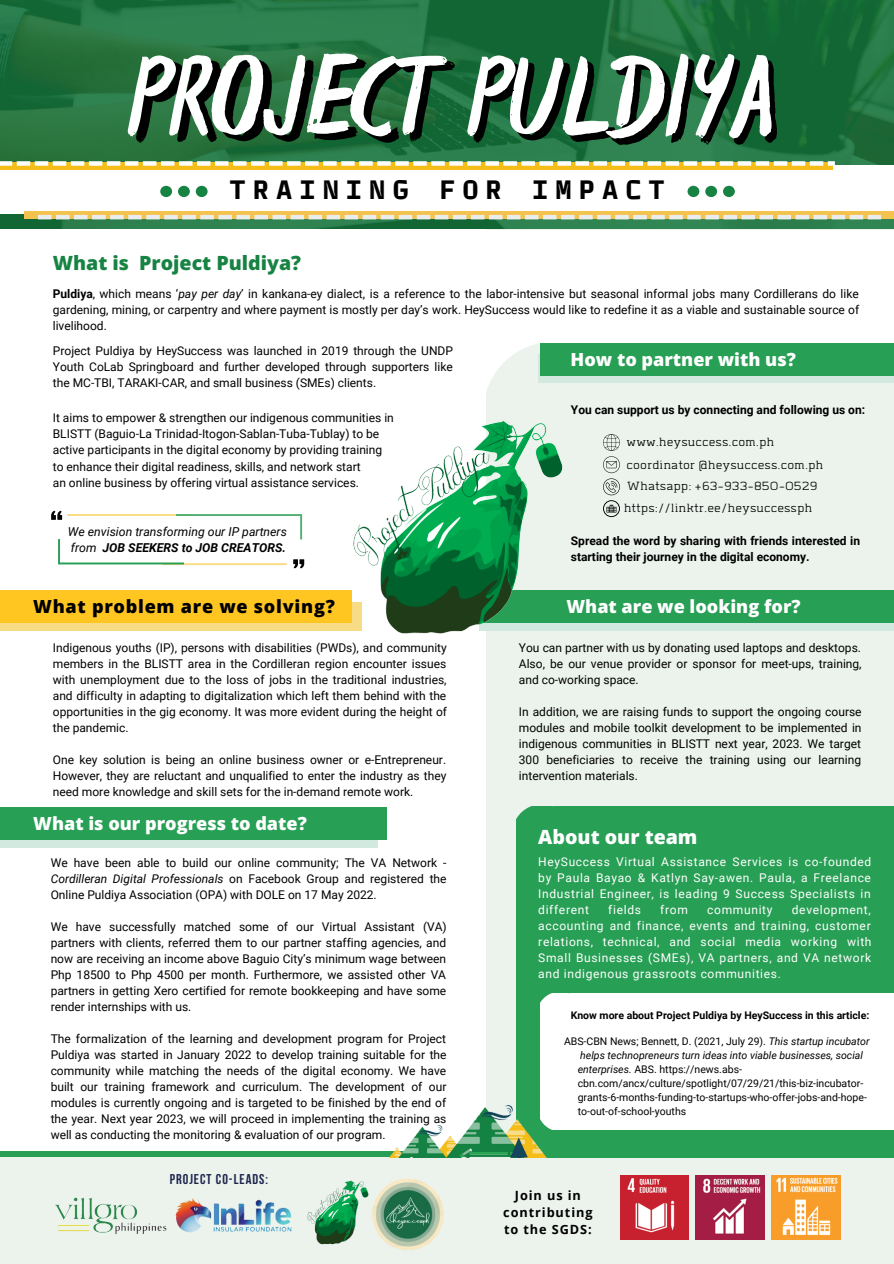
<style>
.page{position:relative;width:894px;height:1264px;background:#fff}
.page>*{position:absolute;margin:0;border:0;box-sizing:border-box;transform-origin:0 0}
.t1{font:116.4px "Espa Extended";color:#fff}
.t2{font:700 27px "TT Autonomous Mono";letter-spacing:.26em;color:#000}
.t3{font:800 19.65px "Open Sans";color:#178343}
.t4{font:800 19.65px "Open Sans";color:#fff}
.t5{font:800 18.15px "Open Sans";color:#fff}
.t6{font:800 18.15px "Open Sans";letter-spacing:.04em;color:#000}
.t7{font:300 15px "Abula";color:#000}
.t8{font:700 14.1px "Bebas Neue";letter-spacing:.07em;color:#1d254c}
.t9{font:700 12.75px/17px "Open Sans";letter-spacing:.07em;color:#000;text-align:center}
.t10{font:italic 12.3px/16.4px "Roboto";color:#000}
.t11{font:12px/16px "Roboto";color:#000;text-align:justify}
.t12{font:12px/16px "Roboto";letter-spacing:.055em;color:#fff;text-align:justify}
.t13{font:700 12px/16px "Roboto";color:#000}
.t14{font:10.5px/14px "Roboto";color:#000}
.t15{font:700 10.5px "Roboto";color:#000}
.s1{font-size:118.35px;color:#000}
.s2{font-weight:700}
.s3{font-style:italic}
</style>
<div class="page">
<div style="left:0;top:0;width:893px;height:1263px;background:#ecf3ed"></div>
<svg style="left:485px;top:343px;width:106px;height:60px"></svg>
<div style="left:0;top:190px;width:485px;height:961px;background:#fff"></div>
<div style="left:0;top:602px;width:362px;height:28px;background:#f7db85"></div>
<div style="left:0;top:590px;width:352px;height:33px;background:#ffc621"></div>
<div style="left:0;top:819px;width:377px;height:28px;background:#d1e9df"></div>
<div style="left:0;top:807px;width:386px;height:33px;background:#279f54"></div>
<div style="left:538px;top:354px;width:355px;height:28px;background:#d1e9df"></div>
<div style="left:540px;top:343px;width:353px;height:33px;background:#279f54"></div>
<div style="left:0;top:1150px;width:578px;height:6px;background:#279f54"></div>
<img style="left:0;top:0;width:893px;height:229px">
<div style="left:516px;top:806px;width:377px;height:351px;background:#279f54"></div>
<div style="left:540px;top:993px;width:353px;height:136px;background:#fff"></div>
<svg style="left:510px;top:1129px;width:61px;height:29px"></svg>
<img style="left:376px;top:1099px;width:182px;height:58px">
<div style="left:0;top:166px;width:893px;height:48px;background:#fff"></div>
<svg style="left:603px;top:434px;width:16px;height:83px"></svg>
<div style="left:485px;top:230px;width:408px;height:113px;background:#fff"></div>
<div style="left:479px;top:602px;width:414px;height:28px;background:#d1e9df"></div>
<div style="left:413px;top:590px;width:480px;height:33px;background:#279f54"></div>
<svg style="left:485px;top:763px;width:69px;height:84px"></svg>
<img style="left:175px;top:1198px;width:117px;height:35px">
<img style="left:55px;top:1197px;width:112px;height:38px">
<img style="left:620px;top:1175px;width:68px;height:64px">
<img style="left:695px;top:1175px;width:69px;height:64px">
<img style="left:771px;top:1175px;width:69px;height:64px">
<img style="left:307px;top:1191px;width:29px;height:54px">
<img style="left:336px;top:1178px;width:108px;height:73px">
<img style="left:349px;top:403px;width:221px;height:250px">
<div style="left:24px;top:211px;width:869px;height:8px;background:#f4c24f"></div>
<div style="left:0;top:162px;width:832px;height:8px;background:#f5bd17"></div>
<svg style="left:38px;top:215px;width:843px;height:4px"></svg>
<svg style="left:0;top:161px;width:834px;height:5px"></svg>
<svg style="left:51px;top:510px;width:253px;height:58px"></svg>
<svg style="left:160px;top:186px;width:47px;height:11px"></svg>
<svg style="left:540px;top:993px;width:30px;height:10px"></svg>
<svg style="left:687px;top:186px;width:47px;height:11px"></svg>
<h1 class="t1" style="left:134px;top:56px;width:640px"><span class="s1">P</span>ROJECT PULDIYA</h1>
<h2 class="t2" style="left:229px;top:171px;width:436px">TRAINING FOR IMPACT</h2>
<h3 class="t3" style="left:53px;top:249px;width:250px">What is Project Puldiya?</h3>
<p class="t11" style="left:53px;top:286px;width:807px"><span class="s2">Puldiya</span>, which means ‘<span class="s3">pay per day</span>’ in kankana-ey dialect, is a reference to the labor-intensive but seasonal informal jobs many Cordillerans do like gardening, mining, or carpentry and where payment is mostly per day’s work. HeySuccess would like to redefine it as a viable and sustainable source of livelihood.</p>
<p class="t11" style="left:53px;top:343px;width:401px">Project Puldiya by HeySuccess was launched in 2019 through the UNDP Youth CoLab Springboard and further developed through supporters like the MC-TBI, TARAKI-CAR, and small business (SMEs) clients.</p>
<p class="t11" style="left:53px;top:409px;width:342px;text-align:left">It aims to empower &amp; strengthen our indigenous communities in<br>BLISTT (Baguio-La Trinidad-Itogon-Sablan-Tuba-Tublay) to be active participants in the digital economy by providing training</p>
<p class="t11" style="left:53px;top:459px;width:309px">to enhance their digital readiness, skills, and network start an online business by offering virtual assistance services.</p>
<p class="t10" style="left:68px;top:523px;width:220px">We envision transforming our IP partners from <span class="s2">JOB SEEKERS to JOB CREATORS.</span></p>
<h3 class="t6" style="left:33px;top:594px;width:303px">What problem are we solving?</h3>
<p class="t11" style="left:53px;top:640px;width:395px">Indigenous youths (IP), persons with disabilities (PWDs), and community members in the BLISTT area in the Cordilleran region encounter issues with unemployment due to the loss of jobs in the traditional industries, and difficulty in adapting to digitalization which left them behind with the opportunities in the gig economy. It was more evident during the height of the pandemic.</p>
<p class="t11" style="left:53px;top:752px;width:395px">One key solution is being an online business owner or e-Entrepreneur.<br>However, they are reluctant and unqualified to enter the industry as they need more knowledge and skill sets for the in-demand remote work.</p>
<h3 class="t5" style="left:33px;top:810px;width:275px">What is our progress to date?</h3>
<p class="t11" style="left:51px;top:854px;width:397px">We have been able to build our online community; The VA Network - <span class="s3">Cordilleran Digital Professionals</span> on Facebook Group and registered the Online Puldiya Association (OPA) with DOLE on 17 May 2022.</p>
<p class="t11" style="left:51px;top:918px;width:397px">We have successfully matched some of our Virtual Assistant (VA) partners with clients, referred them to our partner staffing agencies, and now are receiving an income above Baguio City’s minimum wage between Php 18500 to Php 4500 per month. Furthermore, we assisted other VA partners in getting Xero certified for remote bookkeeping and have some render internships with us.</p>
<p class="t11" style="left:51px;top:1030px;width:397px">The formalization of the learning and development program for Project Puldiya was started in January 2022 to develop training suitable for the community while matching the needs of the digital economy. We have built our training framework and curriculum. The development of our modules is currently ongoing and is targeted to be finished by the end of the year. Next year 2023, we will proceed in implementing the training as well as conducting the monitoring &amp; evaluation of our program.</p>
<p class="t8" style="left:170px;top:1172px;width:100px">PROJECT CO-LEADS:</p>
<h3 class="t5" style="left:570px;top:347px;width:227px">How to partner with us?</h3>
<p class="t13" style="left:570px;top:402px;width:296px">You can support us by connecting and following us on:</p>
<p class="t7" style="left:626px;top:435px;width:149px">www.heysuccess.com.ph</p>
<p class="t7" style="left:626px;top:457px;width:198px">coordinator @heysuccess.com.ph</p>
<p class="t7" style="left:626px;top:479px;width:192px">Whatsapp: +63-933-850-0529</p>
<p class="t7" style="left:623px;top:501px;width:190px">https://linktr.ee/heysuccessph</p>
<p class="t13" style="left:570px;top:533px;width:291px">Spread the word by sharing with friends interested in starting their journey in the digital economy.</p>
<h3 class="t5" style="left:566px;top:594px;width:236px">What are we looking for?</h3>
<p class="t11" style="left:518px;top:640px;width:344px">You can partner with us by donating used laptops and desktops.<br>Also, be our venue provider or sponsor for meet-ups, training, and co-working space.</p>
<p class="t11" style="left:518px;top:704px;width:344px">In addition, we are raising funds to support the ongoing course modules and mobile toolkit development to be implemented in indigenous communities in BLISTT next year, 2023. We target 300 beneficiaries to receive the training using our learning intervention materials.</p>
<h3 class="t4" style="left:538px;top:822px;width:161px">About our team</h3>
<p class="t12" style="left:538px;top:853px;width:334px">HeySuccess Virtual Assistance Services is co-founded by Paula Bayao &amp; Katlyn Say-awen. Paula, a Freelance Industrial Engineer, is leading 9 Success Specialists in different</p>
<p class="t12" style="left:608px;top:901px;width:34px">fields</p>
<p class="t12" style="left:660px;top:901px;width:29px">from</p>
<p class="t12" style="left:707px;top:901px;width:67px">community</p>
<p class="t12" style="left:538px;top:901px;width:334px;text-indent:253px">development, accounting and finance, events and training, customer relations, technical, and social media working with Small Businesses (SMEs), VA partners, and VA network and indigenous grassroots communities.</p>
<p class="t15" style="left:570px;top:1009px;width:300px">Know more about Project Puldiya by HeySuccess in this article:</p>
<p class="t14" style="left:577px;top:1047px;width:290px"><span class="s3">helps technopreneurs turn ideas into viable businesses, social enterprises.</span> ABS. https://news.abs&shy;cbn.com/ancx/culture/spotlight/07/29/21/this-biz-incubator&shy;grants-6-months-funding-to-startups-who-offer-jobs-and-hope&shy;to-out-of-school-youths</p>
<p class="t14" style="left:564px;top:1034px;width:307px">ABS-CBN News; Bennett, D. (2021, July 29). <span class="s3">This startup incubator</span></p>
<p class="t9" style="left:503px;top:1186px;width:91px">Join us in contributing to the SGDS:</p>
</div>
